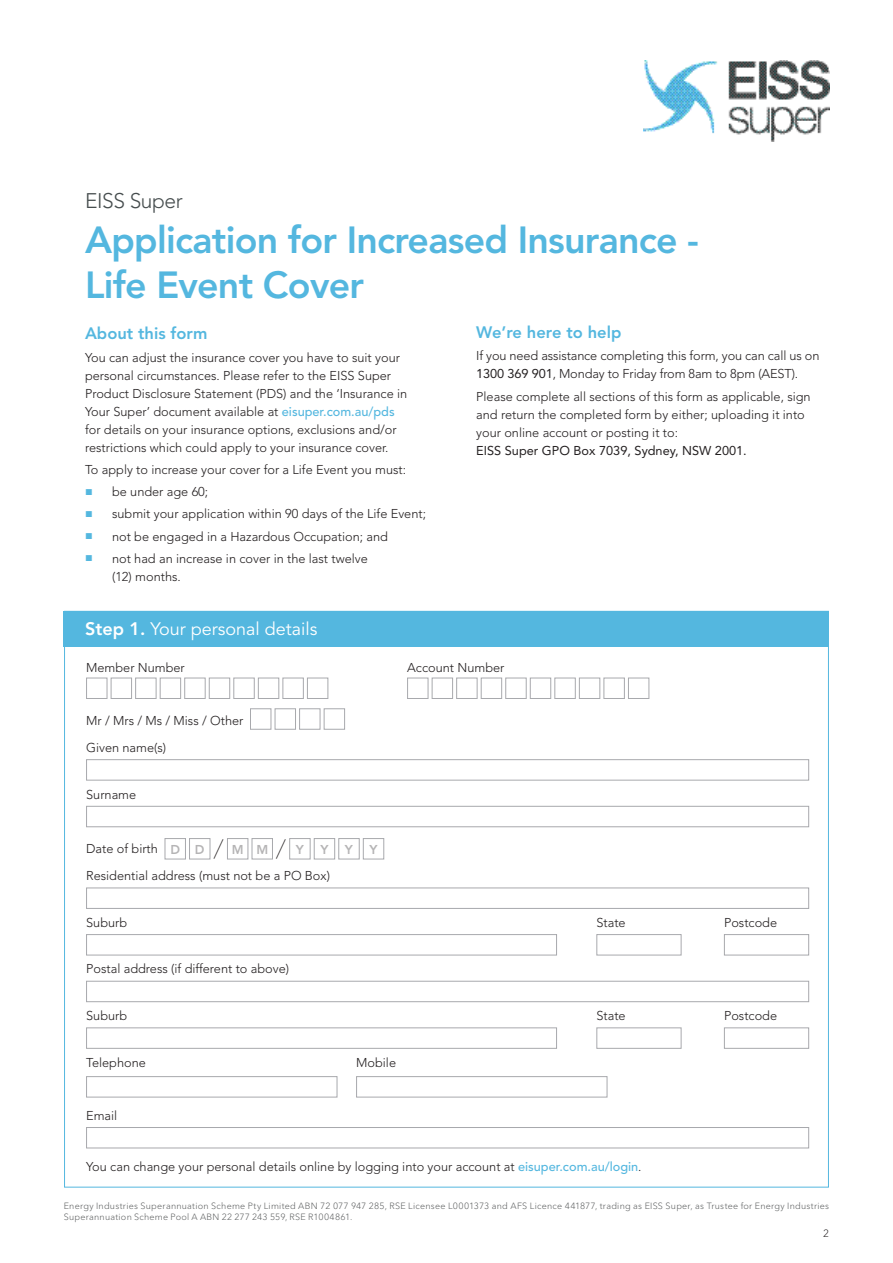
<style>
.page{position:relative;width:893px;height:1263px;background:#fff}
.page>*{position:absolute;margin:0;border:0;box-sizing:border-box;transform-origin:0 0}
.t1{font:800 37.5px/45px "Avenir LT Std";letter-spacing:-.02em;color:#54b7df}
.BODY_COPY{font:italic 300 25.5px "Avenir LT Std";color:#231f20;scale:.5 1}
.t2{font:300 21px "Avenir LT Std";letter-spacing:-.02em;color:#464d4e}
.HEADER_-_BODY_COPY{font:18px "Avenir LT Std";color:#fff}
.HEADER_-_BODY_COPY-2{font:800 16.5px "Avenir LT Std";color:#54b7df}
.BODY_COPY-2{font:300 12.75px/18px "Avenir LT Std";color:#231f20}
.HEADER_-_BODY_COPY-3{font:300 12.75px/18px "Avenir LT Std";color:#231f20}
.FILL_IN-BOXES_-_NEW{font:300 12.75px "Avenir LT Std";color:#231f20}
.FIN_IN-BOXES___TEXT{font:300 12.75px "Avenir LT Std";color:#231f20}
.BODY_COPY-3{font:800 12.75px "Avenir LT Std";color:#b5b4b5}
.t3{font:300 10.5px "Avenir Next LT Pro";color:#231f20}
.t4{font:300 9px/11.2px "Avenir Next LT Pro";letter-spacing:.025em;color:#555859}
.s1{font-weight:500;color:#54b7df}
.s2{font-family:"Arial";font-weight:400;color:#54b7df}
.s3{font-weight:800}
.s4{font-weight:400}
</style>
<div class="page">
<img style="left:643px;top:61px;width:186px;height:81px">
<div style="left:86px;top:678px;width:21px;height:21px;background:#fff;border:1px solid #a8a9ad"></div>
<div style="left:111px;top:678px;width:21px;height:21px;background:#fff;border:1px solid #a8a9ad"></div>
<div style="left:135px;top:678px;width:21px;height:21px;background:#fff;border:1px solid #a8a9ad"></div>
<div style="left:160px;top:678px;width:21px;height:21px;background:#fff;border:1px solid #a8a9ad"></div>
<div style="left:184px;top:678px;width:22px;height:21px;background:#fff;border:1px solid #a8a9ad"></div>
<div style="left:209px;top:678px;width:21px;height:21px;background:#fff;border:1px solid #a8a9ad"></div>
<div style="left:233px;top:678px;width:22px;height:21px;background:#fff;border:1px solid #a8a9ad"></div>
<div style="left:258px;top:678px;width:21px;height:21px;background:#fff;border:1px solid #a8a9ad"></div>
<div style="left:282px;top:678px;width:22px;height:21px;background:#fff;border:1px solid #a8a9ad"></div>
<div style="left:307px;top:678px;width:21px;height:21px;background:#fff;border:1px solid #a8a9ad"></div>
<div style="left:407px;top:678px;width:21px;height:21px;background:#fff;border:1px solid #a8a9ad"></div>
<div style="left:432px;top:678px;width:21px;height:21px;background:#fff;border:1px solid #a8a9ad"></div>
<div style="left:456px;top:678px;width:21px;height:21px;background:#fff;border:1px solid #a8a9ad"></div>
<div style="left:481px;top:678px;width:21px;height:21px;background:#fff;border:1px solid #a8a9ad"></div>
<div style="left:505px;top:678px;width:22px;height:21px;background:#fff;border:1px solid #a8a9ad"></div>
<div style="left:530px;top:678px;width:21px;height:21px;background:#fff;border:1px solid #a8a9ad"></div>
<div style="left:554px;top:678px;width:22px;height:21px;background:#fff;border:1px solid #a8a9ad"></div>
<div style="left:579px;top:678px;width:21px;height:21px;background:#fff;border:1px solid #a8a9ad"></div>
<div style="left:603px;top:678px;width:22px;height:21px;background:#fff;border:1px solid #a8a9ad"></div>
<div style="left:628px;top:678px;width:21px;height:21px;background:#fff;border:1px solid #a8a9ad"></div>
<div style="left:250px;top:708px;width:21px;height:22px;background:#fff;border:1px solid #a8a9ad"></div>
<div style="left:275px;top:708px;width:21px;height:22px;background:#fff;border:1px solid #a8a9ad"></div>
<div style="left:299px;top:708px;width:21px;height:22px;background:#fff;border:1px solid #a8a9ad"></div>
<div style="left:324px;top:708px;width:21px;height:22px;background:#fff;border:1px solid #a8a9ad"></div>
<div style="left:86px;top:759px;width:723px;height:21px;background:#fff;border:1px solid #a8a9ad"></div>
<div style="left:86px;top:806px;width:723px;height:21px;background:#fff;border:1px solid #a8a9ad"></div>
<div style="left:165px;top:838px;width:21px;height:21px;border:1px solid #a8a9ad"></div>
<div style="left:189px;top:838px;width:21px;height:21px;border:1px solid #a8a9ad"></div>
<div style="left:227px;top:838px;width:21px;height:21px;border:1px solid #a8a9ad"></div>
<div style="left:252px;top:838px;width:21px;height:21px;border:1px solid #a8a9ad"></div>
<div style="left:289px;top:838px;width:22px;height:21px;border:1px solid #a8a9ad"></div>
<div style="left:314px;top:838px;width:21px;height:21px;border:1px solid #a8a9ad"></div>
<div style="left:338px;top:838px;width:22px;height:21px;border:1px solid #a8a9ad"></div>
<div style="left:363px;top:838px;width:21px;height:21px;border:1px solid #a8a9ad"></div>
<div style="left:86px;top:887px;width:723px;height:22px;background:#fff;border:1px solid #a8a9ad"></div>
<div style="left:86px;top:934px;width:471px;height:21px;background:#fff;border:1px solid #a8a9ad"></div>
<div style="left:596px;top:934px;width:85px;height:21px;background:#fff;border:1px solid #a8a9ad"></div>
<div style="left:724px;top:934px;width:85px;height:21px;background:#fff;border:1px solid #a8a9ad"></div>
<div style="left:86px;top:981px;width:723px;height:21px;background:#fff;border:1px solid #a8a9ad"></div>
<div style="left:86px;top:1027px;width:471px;height:22px;background:#fff;border:1px solid #a8a9ad"></div>
<div style="left:596px;top:1027px;width:85px;height:22px;background:#fff;border:1px solid #a8a9ad"></div>
<div style="left:724px;top:1027px;width:85px;height:22px;background:#fff;border:1px solid #a8a9ad"></div>
<div style="left:86px;top:1076px;width:251px;height:21px;background:#fff;border:1px solid #a8a9ad"></div>
<div style="left:356px;top:1076px;width:251px;height:21px;background:#fff;border:1px solid #a8a9ad"></div>
<div style="left:86px;top:1127px;width:723px;height:21px;background:#fff;border:1px solid #a8a9ad"></div>
<div style="left:64px;top:611px;width:765px;height:36px;background:#54b7df"></div>
<p class="t2" style="left:85px;top:188px;width:99px">EISS Super</p>
<p class="t1" style="left:85px;top:218px;width:616px">Application for Increased Insurance -<br>Life Event Cover</p>
<p class="HEADER_-_BODY_COPY-2" style="left:85px;top:324px;width:124px">About this form</p>
<p class="BODY_COPY-2" style="left:85px;top:348px;width:324px">You can adjust the insurance cover you have to suit your personal circumstances. Please refer to the EISS Super Product Disclosure Statement (PDS) and the ‘Insurance in Your Super’ document available at <span class="s1">eisuper.com.au/pds </span>for details on your insurance options, exclusions and/or restrictions which could apply to your insurance cover.</p>
<p class="BODY_COPY-2" style="left:85px;top:460px;width:323px">To apply to increase your cover for a Life Event you must:</p>
<p class="BODY_COPY-2" style="left:85px;top:483px;width:125px"><span class="s2">■</span> be under age 60;</p>
<p class="BODY_COPY-2" style="left:85px;top:505px;width:342px"><span class="s2">■</span> submit your application within 90 days of the Life Event;</p>
<p class="BODY_COPY-2" style="left:85px;top:527px;width:304px"><span class="s2">■</span> not be engaged in a Hazardous Occupation; and</p>
<p class="BODY_COPY-2" style="left:112px;top:549px;width:257px;text-indent:-27px"><span class="s2">■</span> not had an increase in cover in the last twelve (12) months.</p>
<p class="HEADER_-_BODY_COPY" style="left:85px;top:618px;width:234px"><span class="s3">Step 1.</span> Your personal details</p>
<p class="HEADER_-_BODY_COPY-2" style="left:476px;top:323px;width:147px">We’re here to help</p>
<p class="HEADER_-_BODY_COPY-3" style="left:476px;top:347px;width:345px">If you need assistance completing this form, you can call us on<br><span class="s4">1300 369 901</span>, Monday to Friday from 8am to 8pm (AEST).</p>
<p class="HEADER_-_BODY_COPY-3" style="left:476px;top:387px;width:336px">Please complete all sections of this form as applicable, sign and return the completed form by either; uploading it into your online account or posting it to:<br><span class="s4">EISS Super GPO Box 7039, Sydney, NSW 2001.</span></p>
<p class="BODY_COPY-2" style="left:86px;top:659px;width:100px">Member Number</p>
<p class="BODY_COPY-2" style="left:407px;top:659px;width:99px">Account Number</p>
<p class="FIN_IN-BOXES___TEXT" style="left:86px;top:713px;width:159px">Mr / Mrs / Ms / Miss / Other</p>
<p class="FIN_IN-BOXES___TEXT" style="left:86px;top:740px;width:82px">Given name(s)</p>
<p class="BODY_COPY-2" style="left:86px;top:785px;width:52px">Surname</p>
<p class="BODY_COPY-2" style="left:86px;top:840px;width:73px">Date of birth</p>
<p class="BODY_COPY-3" style="left:170px;top:842px;width:11px">D</p>
<p class="BODY_COPY-3" style="left:195px;top:842px;width:11px">D</p>
<p class="BODY_COPY" style="left:214px;top:834px;width:27px">/</p>
<p class="BODY_COPY-3" style="left:232px;top:842px;width:13px">M</p>
<p class="BODY_COPY-3" style="left:256px;top:842px;width:13px">M</p>
<p class="BODY_COPY" style="left:276px;top:834px;width:27px">/</p>
<p class="BODY_COPY-3" style="left:296px;top:842px;width:10px">Y</p>
<p class="BODY_COPY-3" style="left:320px;top:842px;width:10px">Y</p>
<p class="BODY_COPY-3" style="left:345px;top:842px;width:10px">Y</p>
<p class="BODY_COPY-3" style="left:369px;top:842px;width:10px">Y</p>
<p class="BODY_COPY-2" style="left:86px;top:867px;width:245px">Residential address (must not be a PO Box)</p>
<p class="BODY_COPY-2" style="left:86px;top:913px;width:43px">Suburb</p>
<p class="BODY_COPY-2" style="left:596px;top:913px;width:31px">State</p>
<p class="BODY_COPY-2" style="left:724px;top:913px;width:55px">Postcode</p>
<p class="BODY_COPY-2" style="left:86px;top:960px;width:204px">Postal address (if different to above)</p>
<p class="BODY_COPY-2" style="left:86px;top:1007px;width:43px">Suburb</p>
<p class="BODY_COPY-2" style="left:596px;top:1007px;width:31px">State</p>
<p class="BODY_COPY-2" style="left:724px;top:1007px;width:55px">Postcode</p>
<p class="BODY_COPY-2" style="left:86px;top:1053px;width:61px">Telephone</p>
<p class="BODY_COPY-2" style="left:356px;top:1053px;width:41px">Mobile</p>
<p class="BODY_COPY-2" style="left:86px;top:1106px;width:33px">Email</p>
<p class="FILL_IN-BOXES_-_NEW" style="left:86px;top:1159px;width:557px">You can change your personal details online by logging into your account at <span class="s1">eisuper.com.au/login</span>.</p>
<p class="t4" style="left:64px;top:1200px;width:767px">Energy Industries Superannuation Scheme Pty Limited ABN 72 077 947 285, RSE Licensee L0001373 and AFS Licence 441877, trading as EISS Super, as Trustee for Energy Industries<br>Superannuation Scheme Pool A ABN 22 277 243 559, RSE R1004861.</p>
<p class="t3" style="left:823px;top:1227px;width:8px">2</p>
</div>
